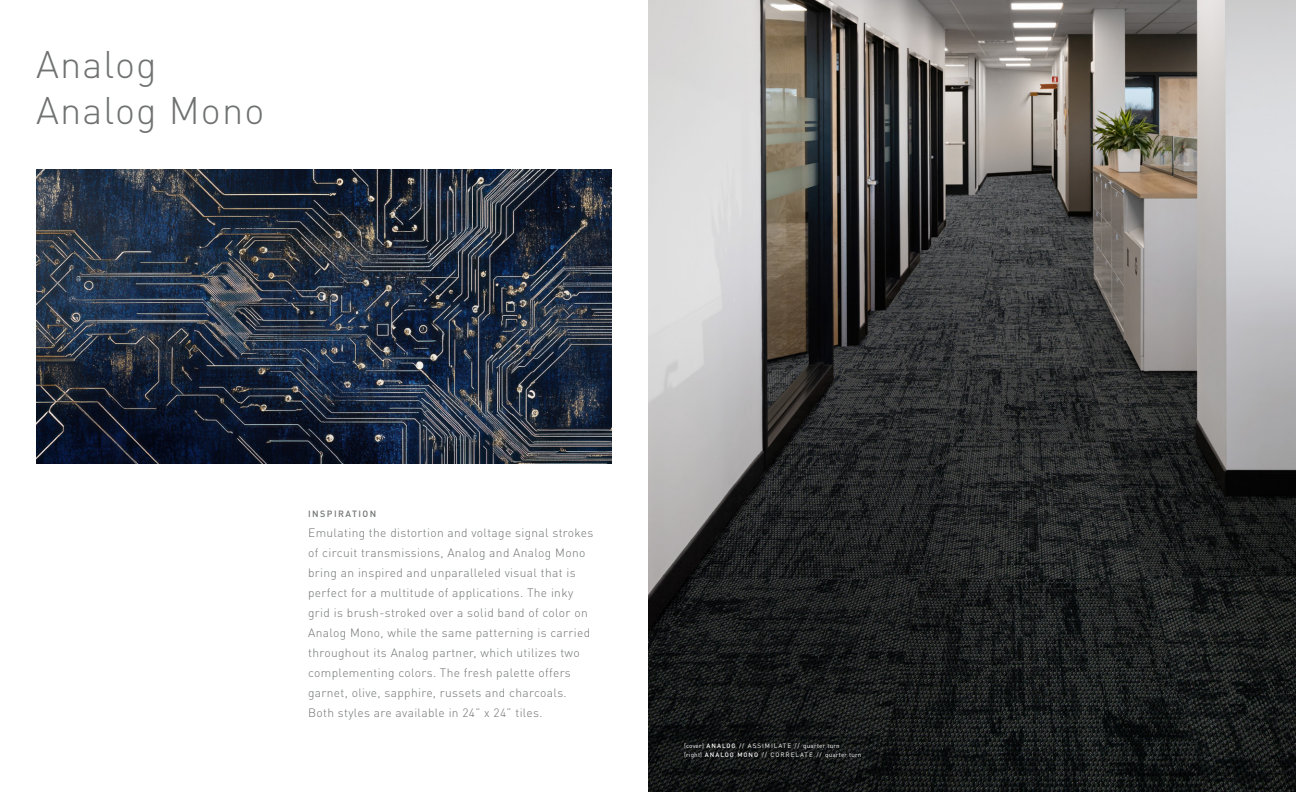
<style>
.page{position:relative;width:1296px;height:792px;background:#fff}
.page>*{position:absolute;margin:0;border:0;box-sizing:border-box;transform-origin:0 0}
.t1{font:300 38px/45.6px "DINOT";letter-spacing:.03em;color:#6f7271}
.t2{font:300 12px/20px "DINOT";letter-spacing:.03em;color:#6f7271}
.t3{font:500 9px "DINOT";letter-spacing:.16em;color:#6f7271}
.t4{font:6.3px/9px "DINOT";letter-spacing:.03em;color:#fff}
.s1{font-weight:500}
</style>
<div class="page">
<img style="left:648px;top:0;width:648px;height:792px">
<img style="left:36px;top:169px;width:576px;height:295px">
<h1 class="t1" style="left:36px;top:41px;width:230px">Analog<br>Analog Mono</h1>
<p class="t3" style="left:308px;top:508px;width:70px">INSPIRATION</p>
<p class="t2" style="left:308px;top:523px;width:287px">Emulating the distortion and voltage signal strokes of circuit transmissions, Analog and Analog Mono bring an inspired and unparalleled visual that is perfect for a multitude of applications. The inky grid is brush-stroked over a solid band of color on Analog Mono, while the same patterning is carried throughout its Analog partner, which utilizes two complementing colors. The fresh palette offers garnet, olive, sapphire, russets and charcoals.<br>Both styles are available in 24” x 24” tiles.</p>
<p class="t4" style="left:684px;top:741px;width:179px">(cover) <span class="s1">ANALOG</span> // ASSIMILATE // quarter turn<br>(right) <span class="s1">ANALOG MONO</span> // CORRELATE // quarter turn</p>
</div>
